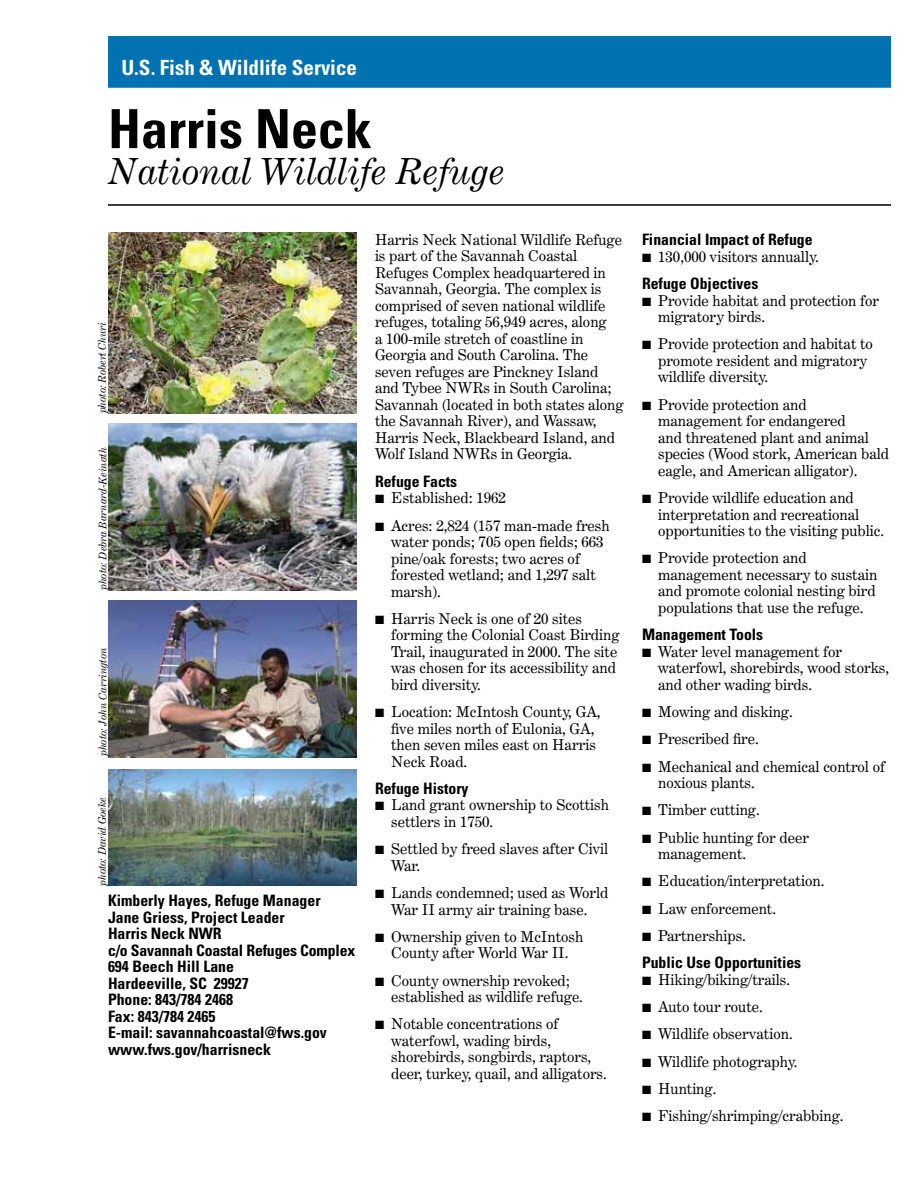
<style>
.page{position:relative;width:918px;height:1188px;background:#fff}
.page>*{position:absolute;margin:0;border:0;box-sizing:border-box;transform-origin:0 0}
.t1{font:700 condensed 54px "Univers";color:#000}
.t2{font:italic 36px "Century Expanded BT";color:#000}
.t3{font:700 condensed 21px "Univers";color:#fff}
.t4{font:700 condensed 15.75px/16.5px "Univers";color:#000}
.t5{font:15px/16.5px "Century Expanded BT";color:#000}
.t6{font:italic 10.5px "Century Expanded BT";color:#000}
</style>
<div class="page">
<div style="left:108px;top:36px;width:783px;height:52px;background:#0072b1;border:2px solid #0072b1"></div>
<hr style="left:108px;top:204px;width:783px;height:2px;background:#000">
<img style="left:108px;top:233px;width:248px;height:180px">
<img style="left:109px;top:423px;width:248px;height:168px">
<img style="left:109px;top:600px;width:248px;height:157px">
<img style="left:109px;top:769px;width:248px;height:117px">
<h3 class="t3" style="left:122px;top:54px;width:237px">U.S. Fish &amp; Wildlife Service</h3>
<h1 class="t1" style="left:108px;top:96px;width:265px">Harris Neck</h1>
<h2 class="t2" style="left:108px;top:149px;width:398px">National Wildlife Refuge</h2>
<p class="t6" style="left:96px;top:413px;width:93px;rotate:-90deg">photo: Robert Churi</p>
<p class="t6" style="left:96px;top:590px;width:144px;rotate:-90deg">photo: Debra Barnard-Keinath</p>
<p class="t6" style="left:96px;top:756px;width:110px;rotate:-90deg">photo: John Carrington</p>
<p class="t6" style="left:96px;top:886px;width:91px;rotate:-90deg">photo: David Goeke</p>
<p class="t4" style="left:108px;top:892px;width:249px">Kimberly Hayes, Refuge Manager<br>Jane Griess, Project Leader<br>Harris Neck NWR<br>c/o Savannah Coastal Refuges Complex<br>694 Beech Hill Lane<br>Hardeeville, SC 29927<br>Phone: 843/784 2468<br>Fax: 843/784 2465<br>E-mail: savannahcoastal@fws.gov www.fws.gov/harrisneck</p>
<p class="t5" style="left:375px;top:231px;width:250px">Harris Neck National Wildlife Refuge is part of the Savannah Coastal Refuges Complex headquartered in Savannah, Georgia. The complex is comprised of seven national wildlife refuges, totaling 56,949 acres, along<br>a 100-mile stretch of coastline in Georgia and South Carolina. The seven refuges are Pinckney Island and Tybee NWRs in South Carolina; Savannah (located in both states along the Savannah River), and Wassaw, Harris Neck, Blackbeard Island, and Wolf Island NWRs in Georgia.</p>
<p class="t4" style="left:375px;top:473px;width:84px">Refuge Facts</p>
<p class="t5" style="left:375px;top:489px;width:133px">■ Established: 1962</p>
<p class="t5" style="left:391px;top:517px;width:220px;text-indent:-16px">■ Acres: 2,824 (157 man-made fresh water ponds; 705 open fields; 663 pine/oak forests; two acres of forested wetland; and 1,297 salt marsh).</p>
<p class="t5" style="left:391px;top:610px;width:230px;text-indent:-16px">■ Harris Neck is one of 20 sites forming the Colonial Coast Birding<br>Trail, inaugurated in 2000. The site was chosen for its accessibility and bird diversity.</p>
<p class="t5" style="left:391px;top:703px;width:211px;text-indent:-16px">■ Location: McIntosh County, GA, five miles north of Eulonia, GA, then seven miles east on Harris<br>Neck Road.</p>
<p class="t4" style="left:375px;top:780px;width:95px">Refuge History</p>
<p class="t5" style="left:391px;top:797px;width:219px;text-indent:-16px">■ Land grant ownership to Scottish settlers in 1750.</p>
<p class="t5" style="left:391px;top:840px;width:219px;text-indent:-16px">■ Settled by freed slaves after Civil<br>War.</p>
<p class="t5" style="left:375px;top:884px;width:235px;text-align:center">■ Lands condemned; used as World<br>War II army air training base.</p>
<p class="t5" style="left:375px;top:928px;width:210px;text-align:center">■ Ownership given to McIntosh<br>County after World War II.</p>
<p class="t5" style="left:391px;top:972px;width:193px;text-indent:-16px">■ County ownership revoked; established as wildlife refuge.</p>
<p class="t5" style="left:391px;top:1016px;width:217px;text-indent:-16px">■ Notable concentrations of waterfowl, wading birds, shorebirds, songbirds, raptors, deer, turkey, quail, and alligators.</p>
<p class="t4" style="left:642px;top:232px;width:172px">Financial Impact of Refuge</p>
<p class="t5" style="left:642px;top:248px;width:178px">■ 130,000 visitors annually.</p>
<p class="t4" style="left:642px;top:275px;width:118px">Refuge Objectives</p>
<p class="t5" style="left:658px;top:292px;width:222px;text-indent:-16px">■ Provide habitat and protection for migratory birds.</p>
<p class="t5" style="left:658px;top:336px;width:216px;text-indent:-16px">■ Provide protection and habitat to promote resident and migratory wildlife diversity.</p>
<p class="t5" style="left:658px;top:396px;width:232px;text-indent:-16px">■ Provide protection and management for endangered<br>and threatened plant and animal species (Wood stork, American bald eagle, and American alligator).</p>
<p class="t5" style="left:658px;top:489px;width:227px;text-indent:-16px">■ Provide wildlife education and interpretation and recreational opportunities to the visiting public.</p>
<p class="t5" style="left:658px;top:550px;width:221px;text-indent:-16px">■ Provide protection and management necessary to sustain and promote colonial nesting bird populations that use the refuge.</p>
<p class="t4" style="left:642px;top:626px;width:123px">Management Tools</p>
<p class="t5" style="left:658px;top:643px;width:232px;text-indent:-16px">■ Water level management for waterfowl, shorebirds, wood storks, and other wading birds.</p>
<p class="t5" style="left:642px;top:703px;width:152px">■ Mowing and disking.</p>
<p class="t5" style="left:642px;top:731px;width:118px">■ Prescribed fire.</p>
<p class="t5" style="left:658px;top:758px;width:228px;text-indent:-16px">■ Mechanical and chemical control of noxious plants.</p>
<p class="t5" style="left:642px;top:802px;width:119px">■ Timber cutting.</p>
<p class="t5" style="left:658px;top:829px;width:152px;text-indent:-16px">■ Public hunting for deer management.</p>
<p class="t5" style="left:642px;top:873px;width:184px">■ Education/interpretation.</p>
<p class="t5" style="left:642px;top:900px;width:136px">■ Law enforcement.</p>
<p class="t5" style="left:642px;top:927px;width:105px">■ Partnerships.</p>
<p class="t4" style="left:642px;top:954px;width:161px">Public Use Opportunities</p>
<p class="t5" style="left:642px;top:971px;width:150px">■ Hiking/biking/trails.</p>
<p class="t5" style="left:642px;top:998px;width:122px">■ Auto tour route.</p>
<p class="t5" style="left:642px;top:1026px;width:152px">■ Wildlife observation.</p>
<p class="t5" style="left:642px;top:1053px;width:157px">■ Wildlife photography.</p>
<p class="t5" style="left:642px;top:1080px;width:76px">■ Hunting.</p>
<p class="t5" style="left:642px;top:1108px;width:203px">■ Fishing/shrimping/crabbing.</p>
</div>
